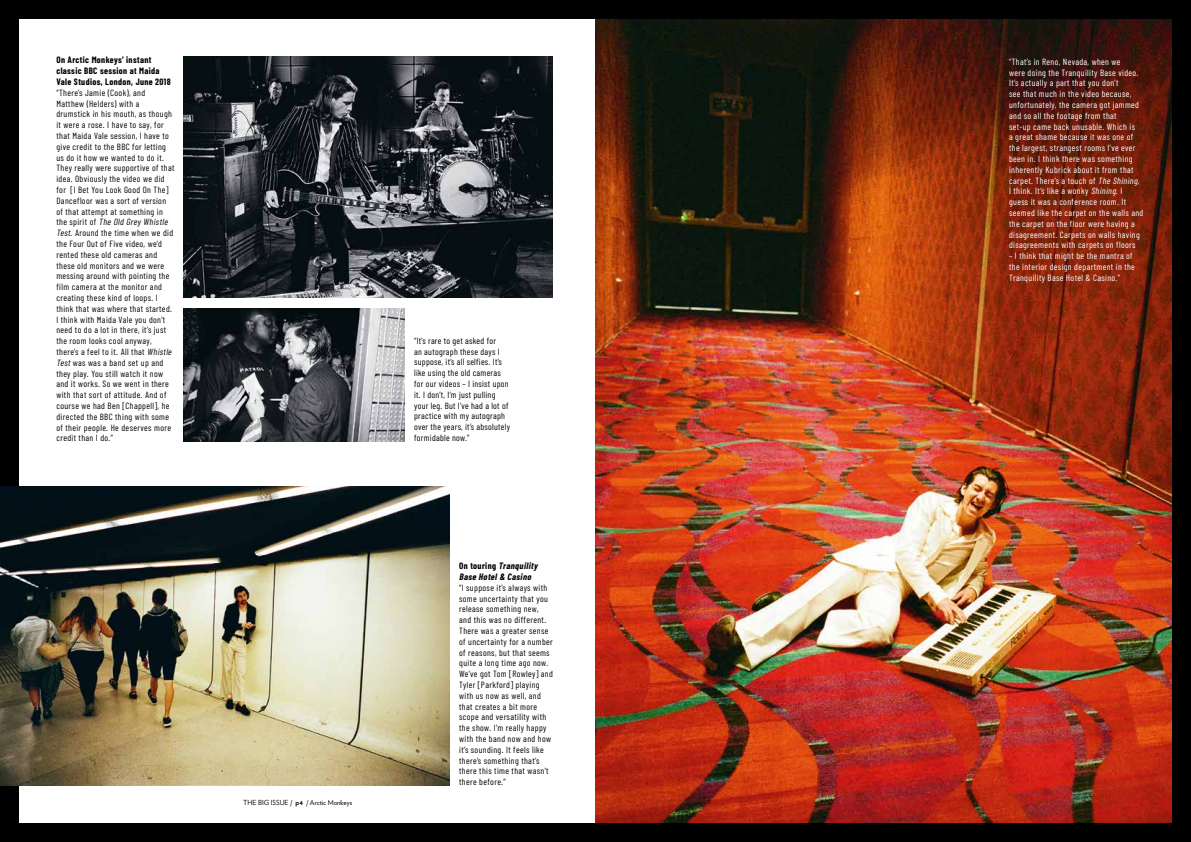
<style>
.page{position:relative;width:1191px;height:842px;background:#fff}
.page>*{position:absolute;margin:0;border:0;box-sizing:border-box;transform-origin:0 0}
.t1{font:9px/10.8px "Barlow Condensed";letter-spacing:.04em;color:#000}
.t2{font:9px/10.8px "Barlow Condensed";letter-spacing:.04em;color:#fff}
.t3{font:700 9px/10.8px "Barlow Condensed";letter-spacing:.04em;color:#000}
.t4{font:italic 700 9px/10.8px "Barlow Condensed";color:#000}
.t5{font:7px "Verlag";color:#000}
.s1{font-style:italic}
.s2{font-weight:700}
.s3{font-style:normal}
</style>
<div class="page">
<img style="left:183px;top:57px;width:370px;height:240px">
<img style="left:183px;top:308px;width:221px;height:133px">
<img style="left:595px;top:18px;width:578px;height:806px">
<div style="left:0;top:0;width:1191px;height:18px;background:#000"></div>
<div style="left:0;top:0;width:18px;height:842px;background:#000"></div>
<div style="left:1173px;top:0;width:18px;height:842px;background:#000"></div>
<div style="left:0;top:824px;width:1191px;height:18px;background:#000"></div>
<img style="left:0;top:486px;width:449px;height:299px">
<p class="t3" style="left:56px;top:54px;width:116px">On Arctic Monkeys’ instant classic BBC session at Maida<br>Vale Studios, London, June 2018</p>
<p class="t1" style="left:56px;top:87px;width:120px">“There’s Jamie (Cook), and<br>Matthew (Helders) with a drumstick in his mouth, as though it were a rose. I have to say, for that Maida Vale session, I have to give credit to the BBC for letting us do it how we wanted to do it.<br>They really were supportive of that idea. Obviously the video we did for [I Bet You Look Good On The]<br>Dancefloor was a sort of version of that attempt at something in<br>t h e s p i r i t o f <span class="s1">The Old Grey Whistle<br>Test</span>. Around the time when we did the Four Out of Five video, we’d rented these old cameras and these old monitors and we were messing around with pointing the film camera at the monitor and creating these kind of loops. I think that was where that started.<br>I think with Maida Vale you don’t need to do a lot in there, it’s just the room looks cool anyway, there’s a feel to it. All that <span class="s1">Whistle<br>Test</span> was was a band set up and they play. You still watch it now and it works. So we went in there with that sort of attitude. And of course we had Ben [Chappell], he directed the BBC thing with some of their people. He deserves more credit than I do.”</p>
<p class="t5" style="left:243px;top:797px;width:110px">THE BIG ISSUE / <span class="s2">p4</span> / Arctic Monkeys</p>
<p class="t1" style="left:414px;top:335px;width:97px">“It’s rare to get asked for<br>an autograph these days I suppose, it’s all selfies. It’s like using the old cameras for our videos – I insist upon it. I don’t, I’m just pulling your leg. But I’ve had a lot of practice with my autograph over the years, it’s absolutely formidable now.”</p>
<p class="t4" style="left:459px;top:560px;width:82px"><span class="s3">O n t o u r i n g</span> Tranquility<br>Base Hotel &amp; Casino</p>
<p class="t1" style="left:459px;top:582px;width:95px">“I suppose it’s always with some uncertainty that you release something new, and this was no different.<br>There was a greater sense of uncertainty for a number of reasons, but that seems quite a long time ago now.<br>We’ve got Tom [Rowley] and<br>Tyler [Parkford] playing with us now as well, and that creates a bit more scope and versatility with the show. I’m really happy with the band now and how it’s sounding. It feels like there’s something that’s there this time that wasn’t there before.”</p>
<p class="t2" style="left:1009px;top:56px;width:136px">“That’s in Reno, Nevada, when we<br>were doing the Tranquility Base video.<br>It’s actually a part that you don’t<br>see that much in the video because, unfortunately, the camera got jammed and so all the footage from that<br>set-up came back unusable. Which is<br>a great shame because it was one of the largest, strangest rooms I’ve ever been in. I think there was something inherently Kubrick about it from that carpet. There’s a touch of <span class="s1">The Shining</span>, I think. It’s like a wonky <span class="s1">Shining</span>. I guess it was a conference room. It seemed like the carpet on the walls and the carpet on the floor were having a disagreement. Carpets on walls having disagreements with carpets on floors</p>
<p class="t2" style="left:1009px;top:250px;width:127px">– I think that might be the mantra of the interior design department in the<br>Tranquility Base Hotel &amp; Casino.”</p>
</div>
